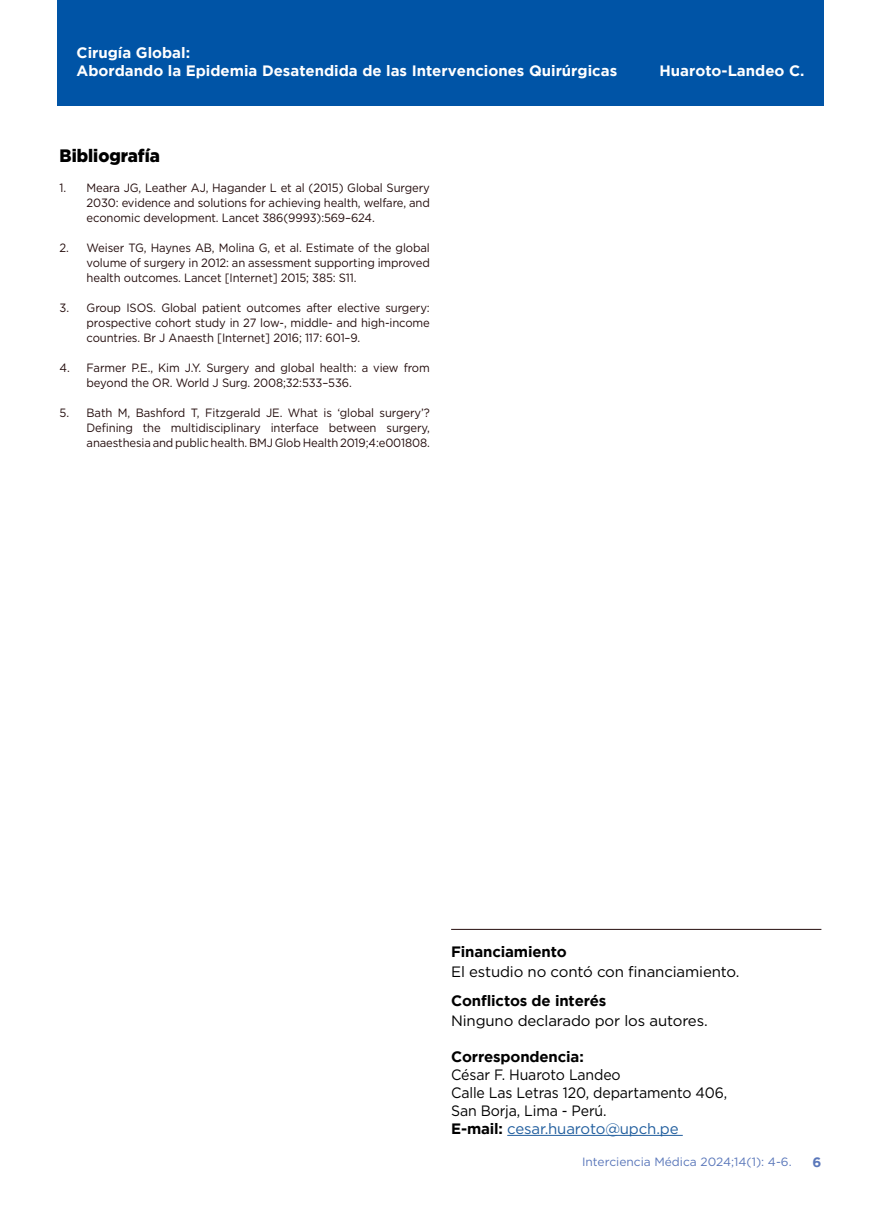
<style>
.page{position:relative;width:881px;height:1212px;background:#fff}
.page>*{position:absolute;margin:0;border:0;box-sizing:border-box;transform-origin:0 0}
.t1{font:900 18px "Gotham";color:#000;scale:.94 1}
.t2{font:15px/18px "Gotham";letter-spacing:-.01em;color:#000;scale:.94 1}
.t3{font:700 15px/18px "Gotham";color:#fff}
.t4{font:15px "Gotham";letter-spacing:-.01em;color:#000}
.t5{font:700 15px "Gotham";letter-spacing:-.01em;color:#000}
.t6{font:700 13.5px "Gotham";color:#5a77ba}
.t7{font:12px/15px "Gotham";letter-spacing:-.01em;color:#240d0d;text-align:justify;scale:.94 1}
.t8{font:12px "Gotham";color:#5a77ba}
.s1{font-weight:700}
.s2{color:#215e9e}
</style>
<div class="page">
<div style="left:57px;top:0;width:766px;height:106px;background:#0054a6"></div>
<hr style="left:451px;top:929px;width:370px;height:1px;background:#250d0d">
<hr style="left:507px;top:1135px;width:175px;height:1px;background:#215e9e">
<p class="t3" style="left:77px;top:43px;width:542px">Cirugía Global:<br>Abordando la Epidemia Desatendida de las Intervenciones Quirúrgicas</p>
<h1 class="t1" style="left:60px;top:145px;width:108px">Bibliografía</h1>
<p class="t7" style="left:87px;top:180px;width:366px;text-indent:-27px">1. Meara JG, Leather AJ, Hagander L et al (2015) Global Surgery 2030: evidence and solutions for achieving health, welfare, and economic development. Lancet 386(9993):569–624.</p>
<p class="t7" style="left:87px;top:240px;width:366px;text-indent:-27px">2. Weiser TG, Haynes AB, Molina G, et al. Estimate of the global volume of surgery in 2012: an assessment supporting improved health outcomes. Lancet [Internet] 2015; 385: S11.</p>
<p class="t7" style="left:87px;top:300px;width:366px;text-indent:-27px">3. Group ISOS. Global patient outcomes after elective surgery: prospective cohort study in 27 low-, middle- and high-income countries. Br J Anaesth [Internet] 2016; 117: 601–9.</p>
<p class="t7" style="left:87px;top:360px;width:366px;text-indent:-27px">4. Farmer P.E., Kim J.Y. Surgery and global health: a view from beyond the OR. World J Surg. 2008;32:533–536.</p>
<p class="t7" style="left:87px;top:405px;width:366px;text-indent:-27px">5. Bath M, Bashford T, Fitzgerald JE. What is ‘global surgery’?<br>Defining the multidisciplinary interface between surgery, anaesthesia and public health. BMJ Glob Health 2019;4:e001808.</p>
<p class="t3" style="left:659px;top:61px;width:146px">Huaroto-Landeo C.</p>
<p class="t5" style="left:451px;top:943px;width:117px">Financiamiento</p>
<p class="t4" style="left:451px;top:962px;width:290px">El estudio no contó con financiamiento.</p>
<p class="t5" style="left:451px;top:992px;width:157px">Conflictos de interés</p>
<p class="t4" style="left:451px;top:1011px;width:258px">Ninguno declarado por los autores.</p>
<p class="t5" style="left:451px;top:1048px;width:134px">Correspondencia:</p>
<p class="t2" style="left:451px;top:1065px;width:295px">César F. Huaroto Landeo<br>Calle Las Letras 120, departamento 406,<br>San Borja, Lima - Perú.<br><span class="s1">E-mail:</span> <span class="s2">cesar.huaroto@upch.pe</span></p>
<p class="t8" style="left:582px;top:1154px;width:211px">Interciencia Médica 2024;14(1): 4-6.</p>
<p class="t6" style="left:812px;top:1154px;width:10px">6</p>
</div>
